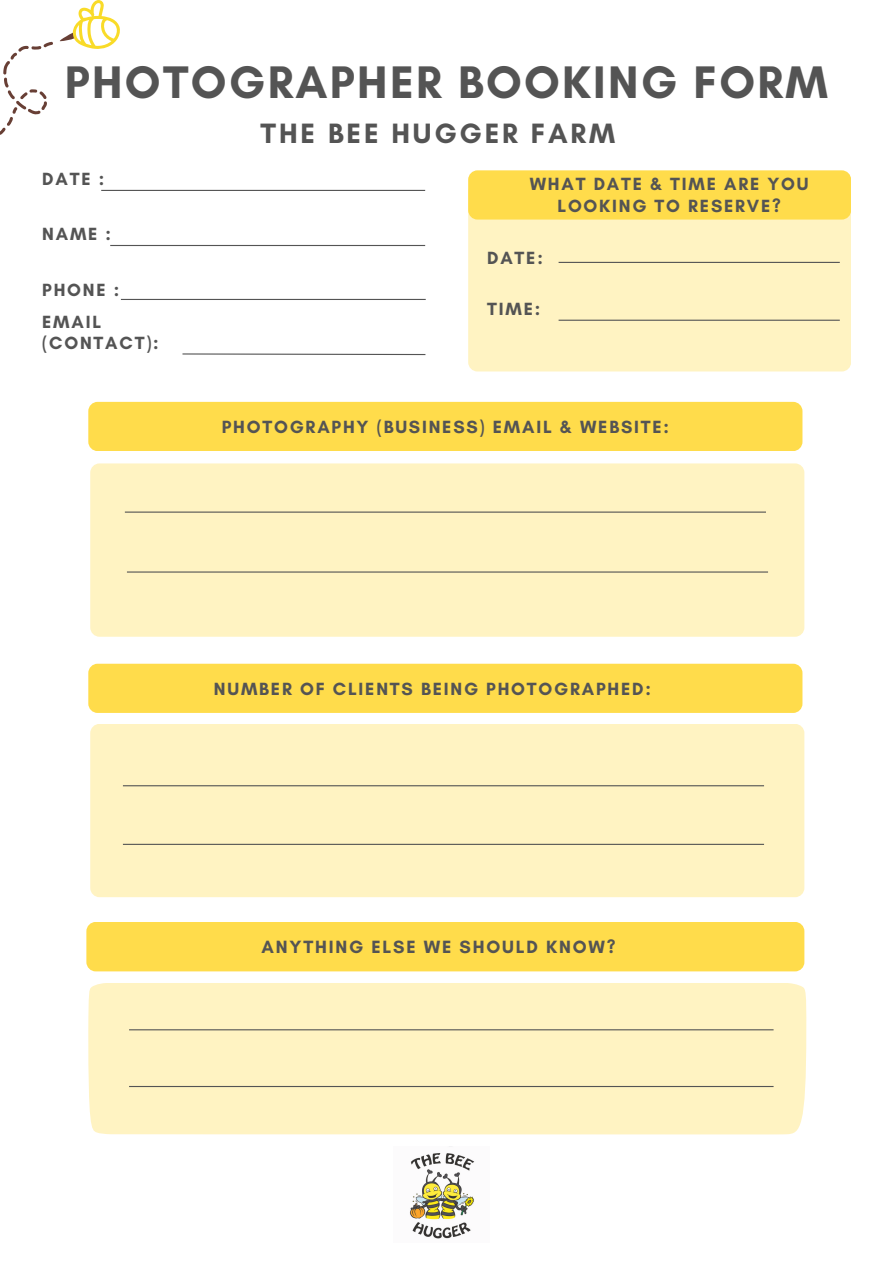
<style>
.page{position:relative;width:893px;height:1264px;background:#fff}
.page>*{position:absolute;margin:0;border:0;box-sizing:border-box;transform-origin:0 0}
.t1{font:700 46.5px "Glacial Indifference";letter-spacing:.05em;color:#545454}
.t2{font:700 28.5px "Glacial Indifference";letter-spacing:.1em;color:#545454}
.t3{font:700 18.15px "Glacial Indifference";letter-spacing:.1em;color:#545454}
.t4{font:700 18px/21.3px "Glacial Indifference";letter-spacing:.1em;color:#545454}
</style>
<div class="page">
<div style="left:468px;top:183px;width:383px;height:188px;background:#fff3c2;border-radius:9px"></div>
<div style="left:468px;top:170px;width:383px;height:49px;background:#ffdc4b;border-radius:9px"></div>
<div style="left:88px;top:402px;width:714px;height:49px;background:#ffdc4b;border-radius:9px"></div>
<hr style="left:101px;top:190px;width:324px;height:1px;background:#545454">
<hr style="left:110px;top:245px;width:315px;height:1px;background:#545454">
<hr style="left:121px;top:299px;width:304px;height:1px;background:#545454">
<div style="left:88px;top:983px;width:718px;height:151px;background:#fff3c2"></div>
<hr style="left:558px;top:262px;width:281px;height:1px;background:#545454">
<hr style="left:558px;top:320px;width:281px;height:1px;background:#545454">
<svg style="left:0;top:0;width:120px;height:135px"></svg>
<div style="left:86px;top:921px;width:718px;height:50px;background:#ffdc4b;border-radius:9px"></div>
<svg style="left:182px;top:353px;width:244px;height:2px"></svg>
<div style="left:90px;top:463px;width:714px;height:173px;background:#fff3c2;border-radius:9px"></div>
<div style="left:88px;top:663px;width:714px;height:50px;background:#ffdc4b;border-radius:9px"></div>
<div style="left:90px;top:724px;width:714px;height:173px;background:#fff3c2;border-radius:9px"></div>
<hr style="left:125px;top:511px;width:641px;height:1px;background:#545454">
<hr style="left:127px;top:571px;width:641px;height:1px;background:#545454">
<hr style="left:123px;top:785px;width:641px;height:1px;background:#545454">
<hr style="left:123px;top:843px;width:641px;height:2px;background:#545454">
<hr style="left:129px;top:1029px;width:644px;height:1px;background:#545454">
<hr style="left:129px;top:1085px;width:644px;height:2px;background:#545454">
<img style="left:409px;top:1146px;width:66px;height:93px">
<p class="t1" style="left:65px;top:54px;width:764px">PHOTOGRAPHER BOOKING FORM</p>
<p class="t2" style="left:260px;top:116px;width:356px">THE BEE HUGGER FARM</p>
<p class="t4" style="left:42px;top:168px;width:63px">DATE :</p>
<p class="t4" style="left:529px;top:173px;width:280px;text-align:center">WHAT DATE &amp; TIME ARE YOU<br>LOOKING TO RESERVE?</p>
<p class="t4" style="left:42px;top:223px;width:70px">NAME :</p>
<p class="t4" style="left:42px;top:278px;width:79px">PHONE :</p>
<p class="t4" style="left:42px;top:311px;width:118px">EMAIL (CONTACT):</p>
<p class="t4" style="left:487px;top:247px;width:57px">DATE:</p>
<p class="t4" style="left:487px;top:298px;width:55px">TIME:</p>
<p class="t4" style="left:222px;top:415px;width:449px">PHOTOGRAPHY (BUSINESS) EMAIL &amp; WEBSITE:</p>
<p class="t4" style="left:214px;top:677px;width:438px">NUMBER OF CLIENTS BEING PHOTOGRAPHED:</p>
<p class="t3" style="left:261px;top:935px;width:355px">ANYTHING ELSE WE SHOULD KNOW?</p>
</div>
